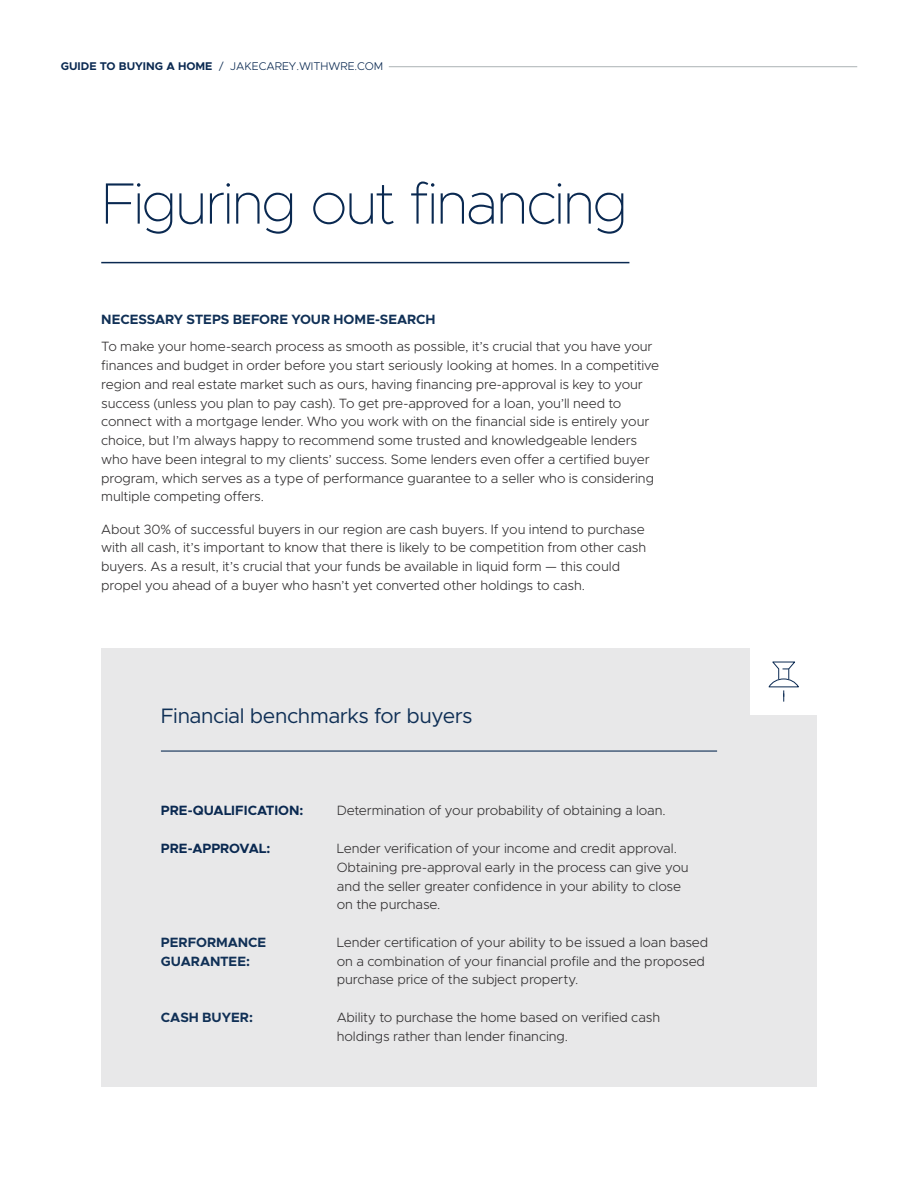
<style>
.page{position:relative;width:918px;height:1188px;background:#fff}
.page>*{position:absolute;margin:0;border:0;box-sizing:border-box;transform-origin:0 0}
.t1{font:100 58.5px "Metropolis";letter-spacing:-.035em;color:#0a2951}
.t2{font:21px "Metropolis";letter-spacing:-.02em;color:#103056}
.t3{font:300 13.5px/18.8px "Metropolis";letter-spacing:-.005em;color:#312f30}
.t4{font:700 13.5px/18.8px "Metropolis";letter-spacing:-.005em;color:#103056}
.t5{font:700 13.5px "Metropolis";letter-spacing:-.005em;color:#0a2951}
.t6{font:300 11.25px "Metropolis";color:#0a2951}
.s1{font-weight:700}
</style>
<div class="page">
<hr style="left:389px;top:66px;width:468px;height:1px;background:#acb2b5">
<div style="left:101px;top:649px;width:716px;height:438px;background:#e8e8e9"></div>
<hr style="left:101px;top:262px;width:528px;height:1px;background:#0a2951">
<hr style="left:161px;top:750px;width:556px;height:2px;background:#103056">
<div style="left:751px;top:649px;width:66px;height:66px;background:#fff"></div>
<svg style="left:768px;top:661px;width:31px;height:40px"></svg>
<p class="t6" style="left:61px;top:59px;width:324px"><span class="s1">GUIDE TO BUYING A HOME</span> / JAKECAREY.WITHWRE.COM</p>
<h1 class="t1" style="left:101px;top:167px;width:528px">Figuring out financing</h1>
<p class="t4" style="left:101px;top:310px;width:336px">NECESSARY STEPS BEFORE YOUR HOME-SEARCH</p>
<p class="t3" style="left:101px;top:337px;width:560px">To make your home-search process as smooth as possible, it’s crucial that you have your finances and budget in order before you start seriously looking at homes. In a competitive region and real estate market such as ours, having financing pre-approval is key to your success (unless you plan to pay cash). To get pre-approved for a loan, you’ll need to connect with a mortgage lender. Who you work with on the financial side is entirely your choice, but I’m always happy to recommend some trusted and knowledgeable lenders who have been integral to my clients’ success. Some lenders even offer a certified buyer program, which serves as a type of performance guarantee to a seller who is considering multiple competing offers.</p>
<p class="t3" style="left:101px;top:519px;width:546px">About 30% of successful buyers in our region are cash buyers. If you intend to purchase with all cash, it’s important to know that there is likely to be competition from other cash buyers. As a result, it’s crucial that your funds be available in liquid form — this could propel you ahead of a buyer who hasn’t yet converted other holdings to cash.</p>
<h2 class="t2" style="left:161px;top:703px;width:313px">Financial benchmarks for buyers</h2>
<p class="t5" style="left:161px;top:802px;width:144px">PRE-QUALIFICATION:</p>
<p class="t3" style="left:337px;top:801px;width:331px">Determination of your probability of obtaining a loan.</p>
<p class="t5" style="left:161px;top:840px;width:111px">PRE-APPROVAL:</p>
<p class="t3" style="left:337px;top:839px;width:353px">Lender verification of your income and credit approval.<br>Obtaining pre-approval early in the process can give you and the seller greater confidence in your ability to close on the purchase.</p>
<p class="t4" style="left:161px;top:933px;width:107px">PERFORMANCE<br>GUARANTEE:</p>
<p class="t3" style="left:337px;top:933px;width:373px">Lender certification of your ability to be issued a loan based on a combination of your financial profile and the proposed purchase price of the subject property.</p>
<p class="t4" style="left:161px;top:1008px;width:94px">CASH BUYER:</p>
<p class="t3" style="left:337px;top:1008px;width:325px">Ability to purchase the home based on verified cash holdings rather than lender financing.</p>
</div>
